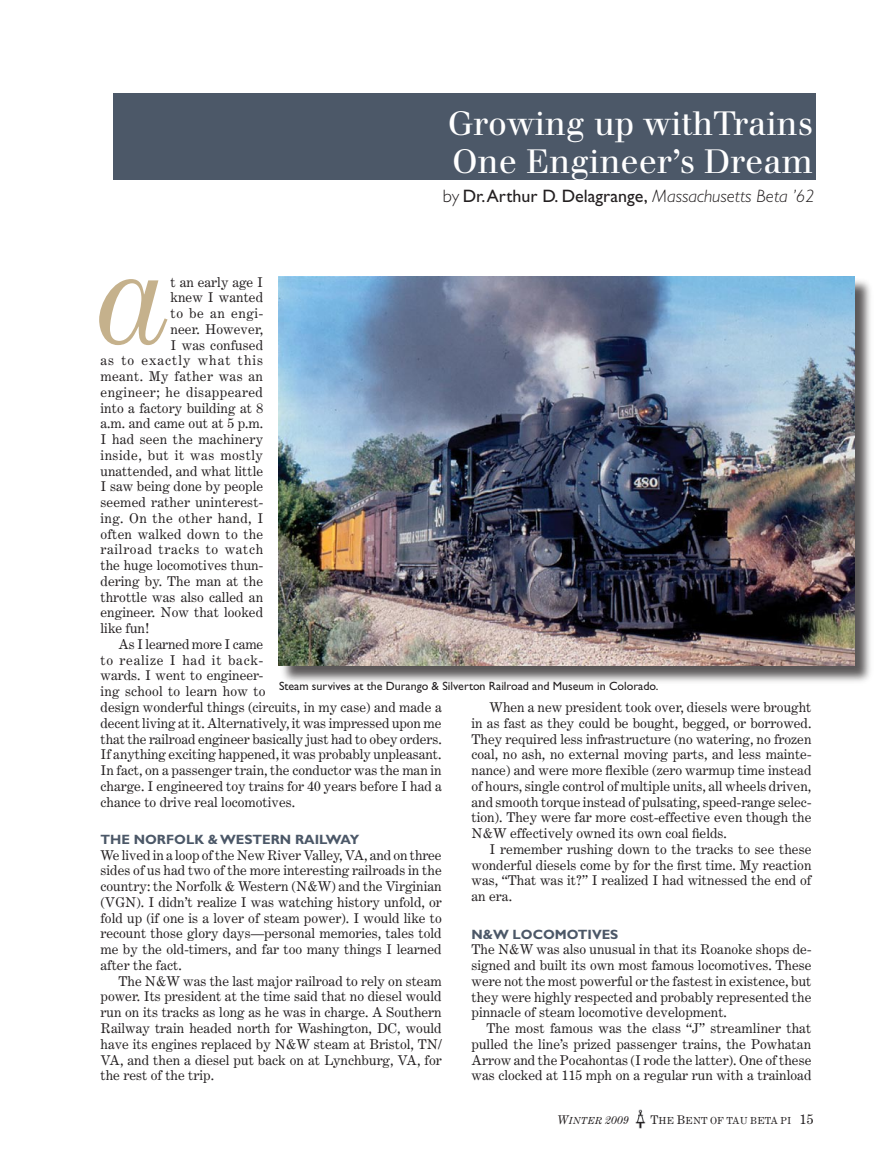
<style>
.page{position:relative;width:891px;height:1175px;background:#fff}
.page>*{position:absolute;margin:0;border:0;box-sizing:border-box;transform-origin:0 0}
.t1{font:italic 132px "Century Expanded";color:#c5b18c}
.t2{font:33px/37.5px "Walbaum";color:#fff}
.t3{font:18px "Gill Sans";color:#231f20}
.t4{font:13.5px/15.8px "Century Expanded";color:#231f20;text-align:justify}
.t5{font:13.5px "Century Expanded";letter-spacing:.05em;color:#231f20}
.t6{font:13.5px "Century Expanded";letter-spacing:.025em;color:#231f20}
.t7{font:700 13.5px "Gill Sans";color:#4c5868}
.t8{font:13.5px "Century Expanded";letter-spacing:.03em;color:#231f20}
.t9{font:13.5px "Century Expanded";letter-spacing:.035em;color:#231f20}
.t10{font:13.5px "Century Expanded";letter-spacing:.07em;color:#231f20}
.t11{font:13.5px "Century Expanded";letter-spacing:.04em;color:#231f20}
.t12{font:12px "Gill Sans";color:#231f20}
.t13{font:italic 12px "Century Expanded";color:#231f20}
.t14{font:9.75px "Century Expanded";color:#231f20}
.s1{font-weight:300}
.s2{font-weight:300;font-style:italic}
.s3{font-size:9.75px}
.s4{font-size:12px}
.s5{font-size:13.5px}
</style>
<div class="page">
<img style="left:635px;top:1109px;width:10px;height:19px">
<div style="left:114px;top:93px;width:702px;height:86px;background:#4c5868"></div>
<div style="left:280px;top:278px;width:594px;height:407px;background:#231f20;opacity:.75"></div>
<img style="left:278px;top:276px;width:576px;height:389px">
<h2 class="t2" style="left:448px;top:105px;width:367px">Growing up withTrains<br>One Engineer’s Dream</h2>
<h3 class="t3" style="left:443px;top:185px;width:373px"><span class="s1">by</span> Dr. Arthur D. Delagrange, <span class="s2">Massachusetts Beta ’62</span></h3>
<p class="t4" style="left:171px;top:274px;width:94px">t an early age I</p>
<p class="t4" style="left:171px;top:289px;width:94px">knew I wanted</p>
<p class="t11" style="left:171px;top:305px;width:94px">to be an engi-</p>
<p class="t4" style="left:171px;top:321px;width:94px">neer. However,</p>
<p class="t4" style="left:171px;top:337px;width:94px">I was confused</p>
<p class="t10" style="left:100px;top:352px;width:164px">as to exactly what this</p>
<p class="t6" style="left:100px;top:368px;width:164px">meant. My father was an</p>
<p class="t8" style="left:100px;top:384px;width:164px">engineer; he disappeared</p>
<p class="t4" style="left:100px;top:400px;width:164px">into a factory building at 8</p>
<p class="t4" style="left:100px;top:415px;width:164px">a.m. and came out at 5 p.m.</p>
<p class="t4" style="left:100px;top:431px;width:164px">I had seen the machinery</p>
<p class="t9" style="left:100px;top:447px;width:164px">inside, but it was mostly</p>
<p class="t4" style="left:100px;top:463px;width:164px">unattended, and what little</p>
<p class="t4" style="left:100px;top:478px;width:164px">I saw being done by people</p>
<p class="t4" style="left:100px;top:494px;width:164px">seemed rather uninterest-</p>
<p class="t6" style="left:100px;top:510px;width:164px">ing. On the other hand, I</p>
<p class="t4" style="left:100px;top:526px;width:164px">often walked down to the</p>
<p class="t5" style="left:100px;top:541px;width:164px">railroad tracks to watch</p>
<p class="t4" style="left:100px;top:557px;width:164px">the huge locomotives thun-</p>
<p class="t4" style="left:100px;top:573px;width:164px">dering by. The man at the</p>
<p class="t4" style="left:100px;top:589px;width:164px">throttle was also called an</p>
<p class="t4" style="left:100px;top:604px;width:164px">engineer. Now that looked</p>
<p class="t4" style="left:100px;top:620px;width:51px">like fun!</p>
<p class="t4" style="left:118px;top:636px;width:146px">As I learned more I came</p>
<p class="t5" style="left:100px;top:651px;width:164px">to realize I had it back-</p>
<p class="t4" style="left:100px;top:667px;width:164px">wards. I went to engineer-</p>
<p class="t4" style="left:100px;top:683px;width:167px">ing school to learn how to</p>
<p class="t4" style="left:100px;top:699px;width:343px">design wonderful things (circuits, in my case) and made a</p>
<p class="t4" style="left:100px;top:715px;width:342px">decent living at it. Alternatively, it was impressed upon me</p>
<p class="t4" style="left:100px;top:730px;width:343px">that the railroad engineer basically just had to obey orders.</p>
<p class="t4" style="left:100px;top:746px;width:343px">If anything exciting happened, it was probably unpleasant.</p>
<p class="t4" style="left:100px;top:762px;width:343px">In fact, on a passenger train, the conductor was the man in</p>
<p class="t4" style="left:100px;top:778px;width:343px">charge. I engineered toy trains for 40 years before I had a</p>
<p class="t4" style="left:100px;top:793px;width:196px">chance to drive real locomotives.</p>
<p class="t7" style="left:100px;top:831px;width:260px">THE NORFOLK &amp; WESTERN RAILWAY</p>
<p class="t4" style="left:100px;top:846px;width:343px">We lived in a loop of the New River Valley, VA, and on three sides of us had two of the more interesting railroads in the country: the Norfolk &amp; Western (N&amp;W) and the Virginian (VGN). I didn’t realize I was watching history unfold, or fold up (if one is a lover of steam power). I would like to recount those glory days—personal memories, tales told me by the old-timers, and far too many things I learned after the fact.</p>
<p class="t4" style="left:100px;top:972px;width:343px;text-indent:18px">The N&amp;W was the last major railroad to rely on steam power. Its president at the time said that no diesel would run on its tracks as long as he was in charge. A Southern Railway train headed north for Washington, DC, would have its engines replaced by N&amp;W steam at Bristol, TN/ VA, and then a diesel put back on at Lynchburg, VA, for the rest of the trip.</p>
<h1 class="t1" style="left:96px;top:217px;width:75px">a</h1>
<p class="t12" style="left:279px;top:678px;width:381px">Steam survives at the Durango &amp; Silverton Railroad and Museum in Colorado.</p>
<p class="t4" style="left:472px;top:699px;width:341px;text-indent:18px">When a new president took over, diesels were brought in as fast as they could be bought, begged, or borrowed.<br>They required less infrastructure (no watering, no frozen coal, no ash, no external moving parts, and less mainte&shy;nance) and were more flexible (zero warmup time instead of hours, single control of multiple units, all wheels driven, and smooth torque instead of pulsating, speed-range selec&shy;tion). They were far more cost-effective even though the N&amp;W effectively owned its own coal fields.</p>
<p class="t4" style="left:472px;top:841px;width:341px;text-indent:18px">I remember rushing down to the tracks to see these wonderful diesels come by for the first time. My reaction was, “That was it?” I realized I had witnessed the end of an era.</p>
<p class="t7" style="left:472px;top:926px;width:148px">N&amp;W LOCOMOTIVES</p>
<p class="t4" style="left:472px;top:941px;width:341px">The N&amp;W was also unusual in that its Roanoke shops de&shy;signed and built its own most famous locomotives. These were not the most powerful or the fastest in existence, but they were highly respected and probably represented the pinnacle of steam locomotive development.</p>
<p class="t4" style="left:472px;top:1020px;width:341px;text-indent:15px">The most famous was the class “J” streamliner that pulled the line’s prized passenger trains, the Powhatan Arrow and the Pocahontas (I rode the latter). One of these was clocked at 115 mph on a regular run with a trainload</p>
<p class="t13" style="left:557px;top:1112px;width:73px">W<span class="s3">INTER</span> 2009</p>
<p class="t14" style="left:651px;top:1114px;width:164px"><span class="s4">T</span>HE <span class="s4">B</span>ENT OF TAU BETA PI <span class="s5">15</span></p>
</div>
